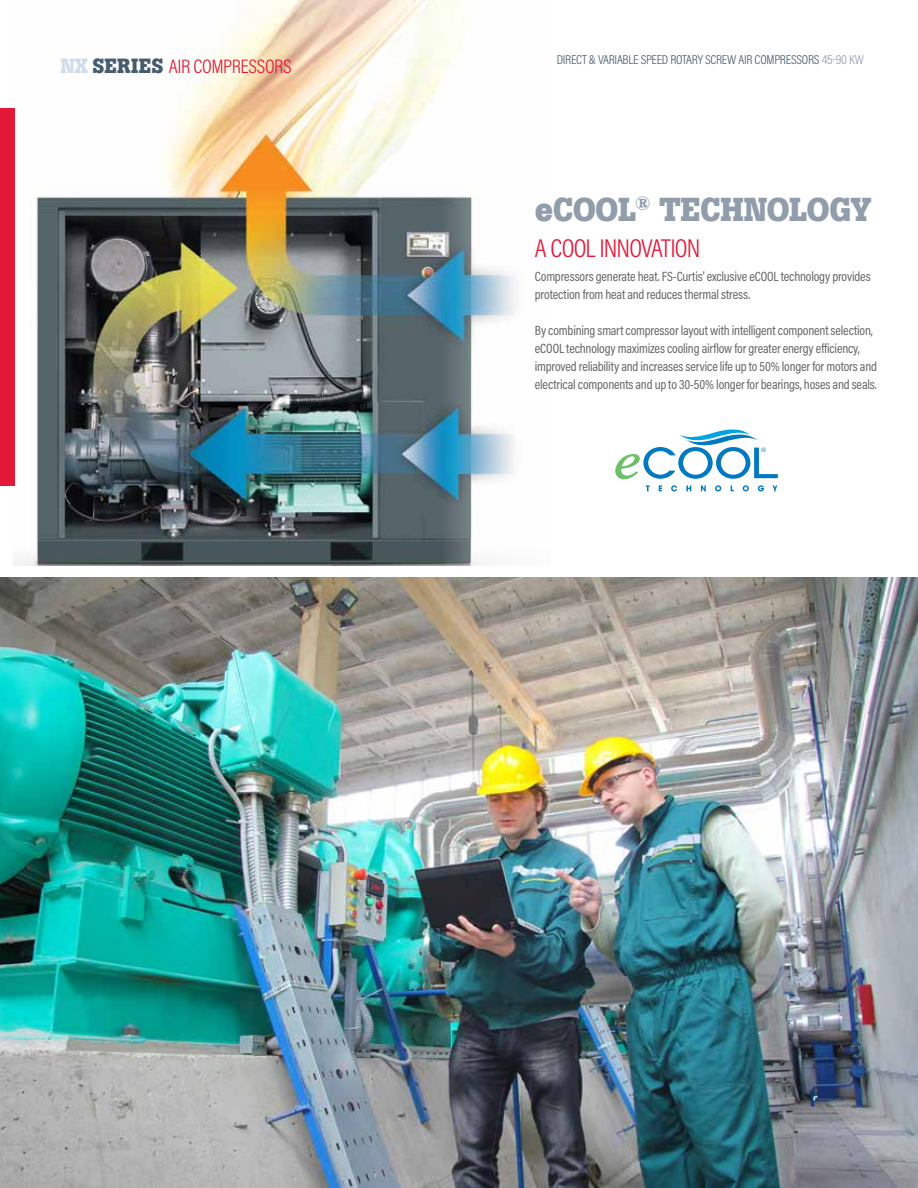
<style>
.page{position:relative;width:918px;height:1188px;background:#fff}
.page>*{position:absolute;margin:0;border:0;box-sizing:border-box;transform-origin:0 0}
.t1{font:700 33px "Boton";letter-spacing:-.02em;color:#919dab}
.t2{font:300 25.95px "Acumin Pro Cond";letter-spacing:-.03em;color:#e31837;scale:1.04 1}
.t3{font:300 19.65px "Acumin Pro Cond";letter-spacing:-.02em;color:#e31837;scale:1.04 1}
.t4{font:13.5px/18px "Acumin Pro Cond";letter-spacing:-.015em;color:#636466}
.t5{font:300 12.9px "Acumin Pro Cond";letter-spacing:-.02em;color:#445c6d;scale:1.04 1}
.s1{font-family:"Boton";font-weight:700;font-size:20.4px;color:#cfdce9}
.s2{font-family:"Boton";font-weight:700;font-size:20.4px;color:#445c6d}
.s3{color:#919dab}
</style>
<div class="page">
<img style="left:13px;top:0;width:502px;height:566px">
<svg style="left:615px;top:429px;width:163px;height:62px"></svg>
<div style="left:0;top:108px;width:14px;height:378px;background:#e31837"></div>
<img style="left:0;top:577px;width:918px;height:611px">
<h3 class="t3" style="left:60px;top:54px;width:224px"><span class="s1">NX</span> <span class="s2">SERIES</span> AIR COMPRESSORS</h3>
<p class="t5" style="left:557px;top:51px;width:297px">DIRECT &amp; VARIABLE SPEED ROTARY SCREW AIR COMPRESSORS <span class="s3">45-90 KW</span></p>
<h1 class="t1" style="left:535px;top:190px;width:338px">eCOOL<sup>®</sup> TECHNOLOGY</h1>
<h2 class="t2" style="left:535px;top:231px;width:161px">A COOL INNOVATION</h2>
<p class="t4" style="left:535px;top:267px;width:337px">Compressors generate heat. FS-Curtis’ exclusive eCOOL technology provides protection from heat and reduces thermal stress.</p>
<p class="t4" style="left:535px;top:321px;width:344px">By combining smart compressor layout with intelligent component selection, eCOOL technology maximizes cooling airflow for greater energy efficiency, improved reliability and increases service life up to 50% longer for motors and electrical components and up to 30-50% longer for bearings, hoses and seals.</p>
</div>
